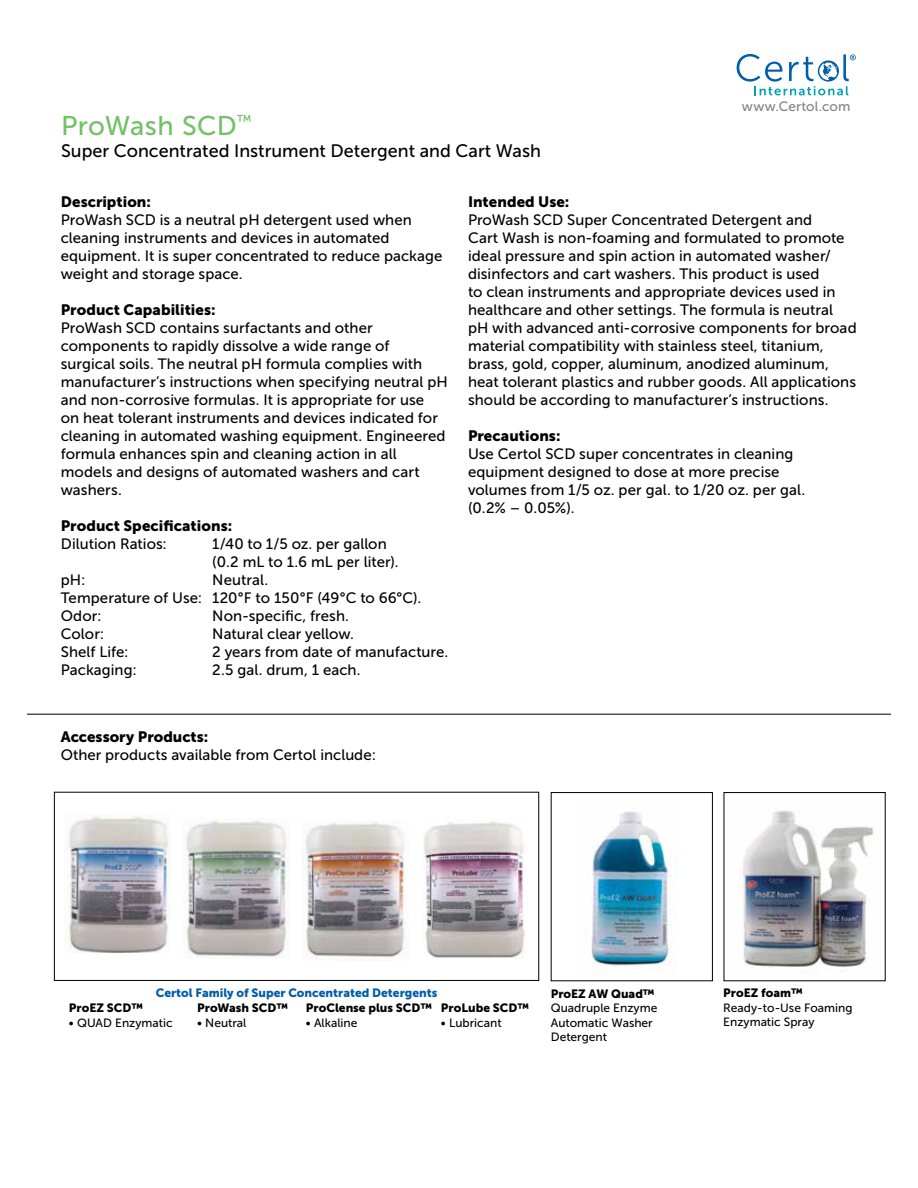
<style>
.page{position:relative;width:918px;height:1188px;background:#fff}
.page>*{position:absolute;margin:0;border:0;box-sizing:border-box;transform-origin:0 0}
.t1{font:27px "Museo Sans 500";letter-spacing:.01em;color:#73c167}
.t2{font:18px "Museo Sans 500";color:#000}
.t3{font:15px/18px "Museo Sans 500";letter-spacing:.005em;color:#000}
.t4{font:15px "Museo Sans 900";letter-spacing:.005em;color:#000}
.t5{font:13.5px "Museo Sans 500";letter-spacing:.01em;color:#808285}
.t6{font:12px/14.4px "Museo Sans 500";color:#000}
.t7{font:12px "Museo Sans 900";color:#000}
.t8{font:12px "Museo Sans 900";color:#005daa}
</style>
<div class="page">
<svg style="left:737px;top:54px;width:119px;height:41px"></svg>
<hr style="left:27px;top:714px;width:864px;height:1px;background:#000">
<img style="left:423px;top:821px;width:102px;height:137px">
<div style="left:54px;top:792px;width:485px;height:189px;border:1px solid #000"></div>
<img style="left:68px;top:816px;width:102px;height:137px">
<img style="left:184px;top:820px;width:105px;height:137px">
<img style="left:303px;top:822px;width:101px;height:135px">
<img style="left:591px;top:811px;width:87px;height:162px">
<div style="left:551px;top:792px;width:162px;height:189px;border:1px solid #000"></div>
<img style="left:739px;top:810px;width:135px;height:162px">
<h1 class="t1" style="left:61px;top:111px;width:192px">ProWash SCD<sup>™</sup></h1>
<p class="t2" style="left:61px;top:141px;width:481px">Super Concentrated Instrument Detergent and Cart Wash</p>
<p class="t5" style="left:742px;top:99px;width:110px">www.Certol.com</p>
<p class="t4" style="left:61px;top:193px;width:92px">Description:</p>
<p class="t3" style="left:61px;top:211px;width:383px">ProWash SCD is a neutral pH detergent used when cleaning instruments and devices in automated equipment. It is super concentrated to reduce package weight and storage space.</p>
<p class="t4" style="left:61px;top:301px;width:156px">Product Capabilities:</p>
<p class="t3" style="left:61px;top:319px;width:389px">ProWash SCD contains surfactants and other components to rapidly dissolve a wide range of<br>surgical soils. The neutral pH formula complies with manufacturer’s instructions when specifying neutral pH and non-corrosive formulas. It is appropriate for use<br>on heat tolerant instruments and devices indicated for cleaning in automated washing equipment. Engineered formula enhances spin and cleaning action in all models and designs of automated washers and cart washers.</p>
<p class="t4" style="left:61px;top:517px;width:173px">Product Specifications:</p>
<p class="t3" style="left:61px;top:535px;width:108px">Dilution Ratios:</p>
<p class="t3" style="left:212px;top:535px;width:188px">1/40 to 1/5 oz. per gallon (0.2 mL to 1.6 mL per liter).</p>
<p class="t3" style="left:61px;top:571px;width:26px">pH:</p>
<p class="t3" style="left:61px;top:571px;width:362px;text-indent:152px">Neutral.<br>Temperature of Use: 120°F to 150°F (49°C to 66°C).<br>Odor:</p>
<p class="t3" style="left:212px;top:607px;width:138px">Non-specific, fresh.</p>
<p class="t3" style="left:61px;top:625px;width:45px">Color:</p>
<p class="t3" style="left:212px;top:625px;width:143px">Natural clear yellow.</p>
<p class="t3" style="left:61px;top:643px;width:69px">Shelf Life:</p>
<p class="t3" style="left:212px;top:643px;width:238px">2 years from date of manufacture.</p>
<p class="t3" style="left:61px;top:661px;width:78px">Packaging:</p>
<p class="t3" style="left:212px;top:661px;width:150px">2.5 gal. drum, 1 each.</p>
<p class="t4" style="left:468px;top:193px;width:103px">Intended Use:</p>
<p class="t3" style="left:468px;top:211px;width:390px">ProWash SCD Super Concentrated Detergent and<br>Cart Wash is non-foaming and formulated to promote ideal pressure and spin action in automated washer/ disinfectors and cart washers. This product is used<br>to clean instruments and appropriate devices used in healthcare and other settings. The formula is neutral pH with advanced anti-corrosive components for broad material compatibility with stainless steel, titanium, brass, gold, copper, aluminum, anodized aluminum, heat tolerant plastics and rubber goods. All applications should be according to manufacturer’s instructions.</p>
<p class="t4" style="left:468px;top:427px;width:94px">Precautions:</p>
<p class="t3" style="left:468px;top:445px;width:339px">Use Certol SCD super concentrates in cleaning equipment designed to dose at more precise volumes from 1/5 oz. per gal. to 1/20 oz. per gal. (0.2% – 0.05%).</p>
<p class="t4" style="left:61px;top:728px;width:149px">Accessory Products:</p>
<p class="t3" style="left:61px;top:746px;width:317px">Other products available from Certol include:</p>
<p class="t8" style="left:156px;top:986px;width:283px">Certol Family of Super Concentrated Detergents</p>
<p class="t7" style="left:306px;top:1001px;width:128px">ProClense plus SCD™</p>
<p class="t6" style="left:306px;top:1016px;width:53px">• Alkaline</p>
<p class="t7" style="left:69px;top:1001px;width:76px">ProEZ SCD™</p>
<p class="t6" style="left:69px;top:1016px;width:105px">• QUAD Enzymatic</p>
<p class="t7" style="left:197px;top:1001px;width:92px">ProWash SCD™</p>
<p class="t6" style="left:197px;top:1016px;width:51px">• Neutral</p>
<p class="t7" style="left:441px;top:1001px;width:90px">ProLube SCD™</p>
<p class="t6" style="left:441px;top:1016px;width:62px">• Lubricant</p>
<p class="t7" style="left:551px;top:987px;width:105px">ProEZ AW Quad™</p>
<p class="t6" style="left:551px;top:1001px;width:108px">Quadruple Enzyme<br>Automatic Washer<br>Detergent</p>
<p class="t7" style="left:723px;top:986px;width:81px">ProEZ foam™</p>
<p class="t6" style="left:723px;top:1001px;width:131px">Ready-to-Use Foaming<br>Enzymatic Spray</p>
</div>
